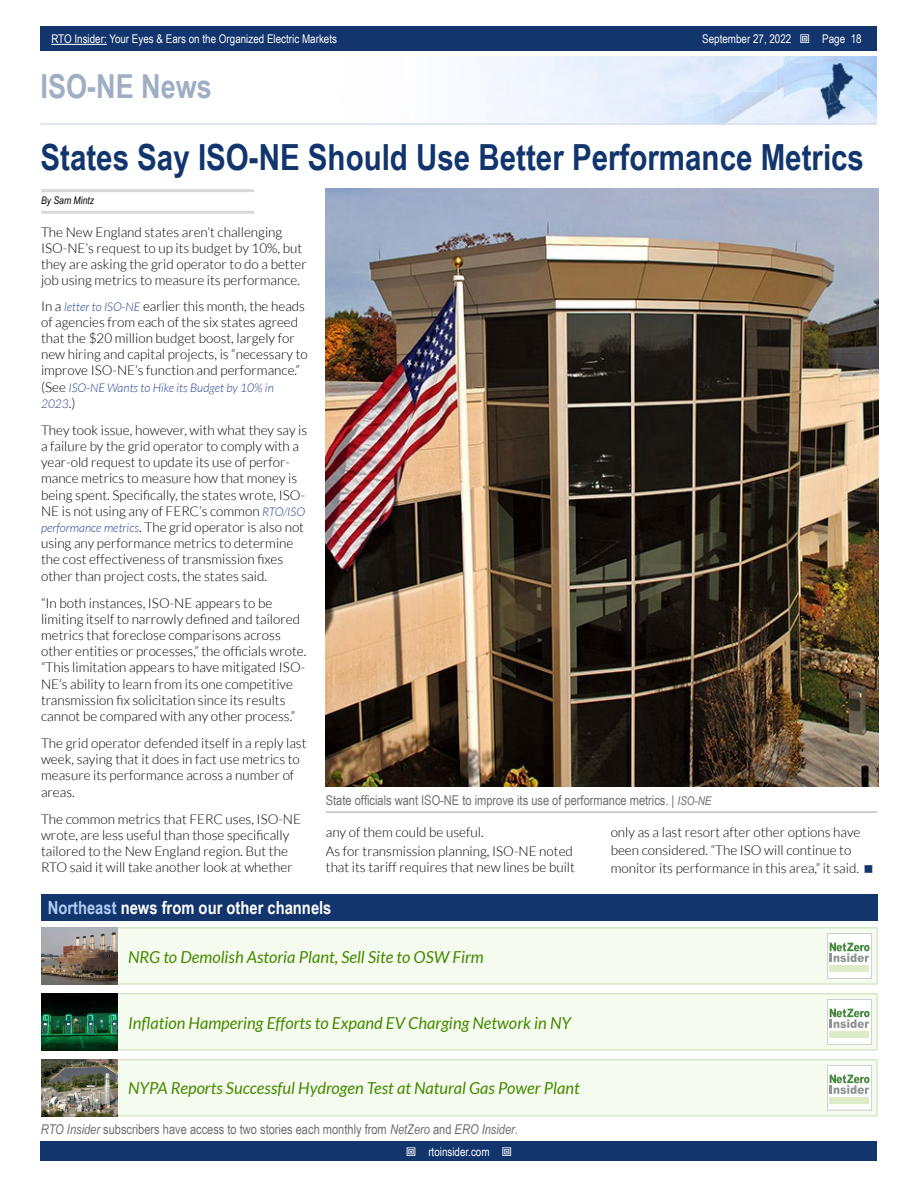
<style>
.page{position:relative;width:918px;height:1188px;background:#fff}
.page>*{position:absolute;margin:0;border:0;box-sizing:border-box;transform-origin:0 0}
.t1{font:700 36px "Arial Narrow";color:#11356c}
.t2{font:700 33px "Arial Narrow";color:#a0aec4}
.t3{font:700 18px "Arial Narrow";color:#fff}
.t4{font:italic 16.5px "Lato";color:#468800}
.t5{font:300 13.5px/16.2px "Lato";color:#000}
.t6{font:13.5px "Arial Narrow";color:#6d6e71}
.t7{font:12px "Arial Narrow";color:#fff}
.t8{font:italic 300 12px/16.2px "Lato";color:#25408f}
.t9{font:italic 10.5px "Arial Narrow";color:#000}
.s1{font-style:italic;font-size:12px;color:#25408f}
.s2{font-style:normal;font-size:13.5px;color:#000}
.s3{font-style:italic;font-size:12px}
.s4{color:#b2cbf3}
.s5{font-style:italic}
</style>
<div class="page">
<div style="left:41px;top:1142px;width:836px;height:19px;background:#11356c"></div>
<div style="left:41px;top:27px;width:836px;height:24px;background:#11356c"></div>
<hr style="left:51px;top:44px;width:56px;height:1px;background:#fff">
<img style="left:474px;top:56px;width:403px;height:67px">
<hr style="left:40px;top:123px;width:837px;height:2px;background:#d6deec">
<hr style="left:41px;top:189px;width:213px;height:3px;background:#d8d8d8">
<hr style="left:41px;top:211px;width:213px;height:3px;background:#d8d8d8">
<div style="left:41px;top:894px;width:837px;height:26px;background:#11356c"></div>
<div style="left:117px;top:928px;width:760px;height:56px;background:#f5fcef"></div>
<div style="left:117px;top:927px;width:760px;height:57px;border:1px solid #c7dbb3"></div>
<img style="left:41px;top:927px;width:76px;height:57px">
<svg style="left:827px;top:933px;width:45px;height:45px"></svg>
<div style="left:117px;top:1060px;width:760px;height:56px;background:#f5fcef"></div>
<div style="left:117px;top:1059px;width:760px;height:57px;border:1px solid #c7dbb3"></div>
<img style="left:41px;top:1059px;width:76px;height:57px">
<svg style="left:827px;top:1065px;width:45px;height:45px"></svg>
<div style="left:117px;top:994px;width:760px;height:56px;background:#f5fcef"></div>
<div style="left:117px;top:993px;width:760px;height:57px;border:1px solid #c7dbb3"></div>
<img style="left:41px;top:993px;width:76px;height:57px">
<svg style="left:827px;top:999px;width:45px;height:45px"></svg>
<hr style="left:326px;top:811px;width:552px;height:2px;background:#bfbfbf">
<img style="left:326px;top:188px;width:552px;height:598px">
<p class="t7" style="left:51px;top:30px;width:287px">RTO Insider: Your Eyes &amp; Ears on the Organized Electric Markets</p>
<p class="t7" style="left:702px;top:30px;width:91px">September 27, 2022</p>
<p class="t7" style="left:822px;top:30px;width:41px">Page 18</p>
<h2 class="t2" style="left:40px;top:61px;width:173px">ISO-NE News</h2>
<h1 class="t1" style="left:40px;top:130px;width:825px">States Say ISO-NE Should Use Better Performance Metrics</h1>
<p class="t9" style="left:41px;top:193px;width:55px">By Sam Mintz</p>
<p class="t5" style="left:41px;top:224px;width:267px">The New England states aren’t challenging ISO-NE’s request to up its budget by 10%, but they are asking the grid operator to do a better job using metrics to measure its performance.</p>
<p class="t5" style="left:41px;top:298px;width:268px">In a <span class="s1">letter to ISO-NE</span> earlier this month, the heads of agencies from each of the six states agreed that the $20 million budget boost, largely for new hiring and capital projects, is “necessary to improve ISO-NE’s function and performance.”</p>
<p class="t8" style="left:41px;top:380px;width:234px"><span class="s2">(See</span> ISO-NE Wants to Hike its Budget by 10% in<br>2023<span class="s2">.)</span></p>
<p class="t5" style="left:41px;top:422px;width:268px">They took issue, however, with what they say is a failure by the grid operator to comply with a year-old request to update its use of perfor&shy;mance metrics to measure how that money is being spent. Specifically, the states wrote, ISO-NE is not using any of FERC’s common <span class="s1">RTO/ISO performance metrics</span>. The grid operator is also not using any performance metrics to determine the cost effectiveness of transmission fixes other than project costs, the states said.</p>
<p class="t5" style="left:41px;top:595px;width:267px">“In both instances, ISO-NE appears to be limiting itself to narrowly defined and tailored metrics that foreclose comparisons across other entities or processes,” the officials wrote. “This limitation appears to have mitigated ISO-NE’s ability to learn from its one competitive transmission fix solicitation since its results cannot be compared with any other process.”</p>
<p class="t5" style="left:41px;top:735px;width:267px">The grid operator defended itself in a reply last week, saying that it does in fact use metrics to measure its performance across a number of areas.</p>
<p class="t5" style="left:41px;top:811px;width:262px">The common metrics that FERC uses, ISO-NE wrote, are less useful than those specifically tailored to the New England region. But the RTO said it will take another look at whether</p>
<p class="t6" style="left:326px;top:790px;width:387px">State officials want ISO-NE to improve its use of performance metrics. | <span class="s3">ISO-NE</span></p>
<p class="t5" style="left:326px;top:823px;width:249px;line-height:19.2px">any of them could be useful.<br>As for transmission planning, ISO-NE noted</p>
<p class="t5" style="left:326px;top:860px;width:251px">that its tariff requires that new lines be built</p>
<p class="t5" style="left:611px;top:823px;width:251px;line-height:17.7px">only as a last resort after other options have been considered. “The ISO will continue to monitor its performance in this area,” it said.</p>
<h3 class="t3" style="left:48px;top:894px;width:285px"><span class="s4">Northeast</span> news from our other channels</h3>
<p class="t4" style="left:128px;top:947px;width:357px">NRG to Demolish Astoria Plant, Sell Site to OSW Firm</p>
<p class="t4" style="left:128px;top:1013px;width:445px">Inflation Hampering Efforts to Expand EV Charging Network in NY</p>
<p class="t4" style="left:128px;top:1079px;width:453px">NYPA Reports Successful Hydrogen Test at Natural Gas Power Plant</p>
<p class="t6" style="left:41px;top:1119px;width:479px"><span class="s5">RTO Insider</span> subscribers have access to two stories each monthly from <span class="s5">NetZero</span> and <span class="s5">ERO Insider</span>.</p>
<p class="t7" style="left:428px;top:1143px;width:63px">rtoinsider.com</p>
</div>
